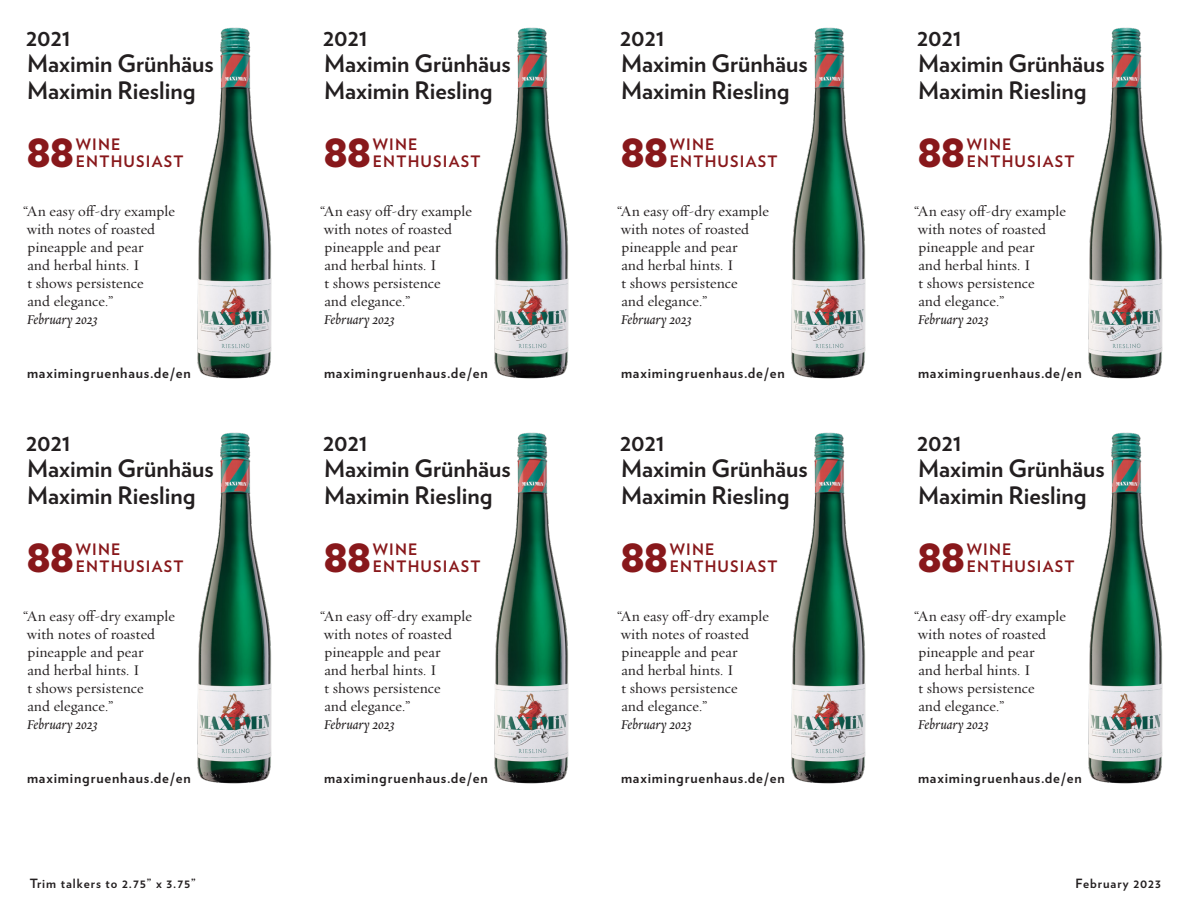
<style>
.page{position:relative;width:1188px;height:918px;background:#fff}
.page>*{position:absolute;margin:0;border:0;box-sizing:border-box;transform-origin:0 0}
.t1{font:900 48px "Verlag";letter-spacing:-.05em;color:#88181b}
.Wine2__smaller{font:700 24px/26.2px "Verlag";color:#231f20}
.t2{font:700 15.75px "Verlag";letter-spacing:.075em;color:#88181b}
.Text-1{font:15px/18px "Requiem Text";color:#231f20}
.website_URL_GREY{font:700 14.25px "Verlag";letter-spacing:.06em;color:#231f20}
.Footer_notes{font:700 12.75px "Verlag";letter-spacing:.075em;color:#231f20}
.s1{font-style:italic}
</style>
<div class="page">
<img style="left:197px;top:27px;width:75px;height:352px">
<img style="left:494px;top:27px;width:75px;height:352px">
<img style="left:791px;top:27px;width:75px;height:352px">
<img style="left:1088px;top:27px;width:75px;height:352px">
<img style="left:197px;top:432px;width:75px;height:352px">
<img style="left:494px;top:432px;width:75px;height:352px">
<img style="left:791px;top:432px;width:75px;height:352px">
<img style="left:1088px;top:432px;width:75px;height:352px">
<p class="Wine2__smaller" style="left:26px;top:23px;width:46px">2021</p>
<p class="Wine2__smaller" style="left:27px;top:49px;width:188px">Maximin Grünhäus<br>Maximin Riesling</p>
<p class="Wine2__smaller" style="left:323px;top:23px;width:46px">2021</p>
<p class="Wine2__smaller" style="left:324px;top:49px;width:188px">Maximin Grünhäus<br>Maximin Riesling</p>
<p class="Wine2__smaller" style="left:620px;top:23px;width:46px">2021</p>
<p class="Wine2__smaller" style="left:621px;top:49px;width:188px">Maximin Grünhäus<br>Maximin Riesling</p>
<p class="Wine2__smaller" style="left:917px;top:23px;width:46px">2021</p>
<p class="Wine2__smaller" style="left:918px;top:49px;width:188px">Maximin Grünhäus<br>Maximin Riesling</p>
<p class="t1" style="left:26px;top:110px;width:51px">88</p>
<p class="t2" style="left:76px;top:132px;width:46px">WINE</p>
<p class="t2" style="left:76px;top:149px;width:109px">ENTHUSIAST</p>
<p class="t1" style="left:323px;top:110px;width:51px">88</p>
<p class="t2" style="left:373px;top:132px;width:46px">WINE</p>
<p class="t2" style="left:373px;top:149px;width:109px">ENTHUSIAST</p>
<p class="t1" style="left:620px;top:110px;width:51px">88</p>
<p class="t2" style="left:670px;top:132px;width:46px">WINE</p>
<p class="t2" style="left:670px;top:149px;width:109px">ENTHUSIAST</p>
<p class="t1" style="left:917px;top:110px;width:51px">88</p>
<p class="t2" style="left:967px;top:132px;width:46px">WINE</p>
<p class="t2" style="left:967px;top:149px;width:109px">ENTHUSIAST</p>
<p class="Text-1" style="left:23px;top:202px;width:153px">“An easy off-dry example with notes of roasted pineapple and pear<br>and herbal hints. I<br>t shows persistence<br>and elegance.”<br><span class="s1">February 2023</span></p>
<p class="Text-1" style="left:320px;top:202px;width:153px">“An easy off-dry example with notes of roasted pineapple and pear<br>and herbal hints. I<br>t shows persistence<br>and elegance.”<br><span class="s1">February 2023</span></p>
<p class="Text-1" style="left:617px;top:202px;width:153px">“An easy off-dry example with notes of roasted pineapple and pear<br>and herbal hints. I<br>t shows persistence<br>and elegance.”<br><span class="s1">February 2023</span></p>
<p class="Text-1" style="left:914px;top:202px;width:153px">“An easy off-dry example with notes of roasted pineapple and pear<br>and herbal hints. I<br>t shows persistence<br>and elegance.”<br><span class="s1">February 2023</span></p>
<p class="website_URL_GREY" style="left:27px;top:361px;width:165px">maximingruenhaus.de/en</p>
<p class="website_URL_GREY" style="left:324px;top:361px;width:165px">maximingruenhaus.de/en</p>
<p class="website_URL_GREY" style="left:621px;top:361px;width:165px">maximingruenhaus.de/en</p>
<p class="website_URL_GREY" style="left:918px;top:361px;width:165px">maximingruenhaus.de/en</p>
<p class="Wine2__smaller" style="left:26px;top:428px;width:46px">2021</p>
<p class="Wine2__smaller" style="left:27px;top:454px;width:188px">Maximin Grünhäus<br>Maximin Riesling</p>
<p class="Wine2__smaller" style="left:323px;top:428px;width:46px">2021</p>
<p class="Wine2__smaller" style="left:324px;top:454px;width:188px">Maximin Grünhäus<br>Maximin Riesling</p>
<p class="Wine2__smaller" style="left:620px;top:428px;width:46px">2021</p>
<p class="Wine2__smaller" style="left:621px;top:454px;width:188px">Maximin Grünhäus<br>Maximin Riesling</p>
<p class="Wine2__smaller" style="left:917px;top:428px;width:46px">2021</p>
<p class="Wine2__smaller" style="left:918px;top:454px;width:188px">Maximin Grünhäus<br>Maximin Riesling</p>
<p class="t1" style="left:26px;top:515px;width:51px">88</p>
<p class="t2" style="left:76px;top:537px;width:46px">WINE</p>
<p class="t2" style="left:76px;top:554px;width:109px">ENTHUSIAST</p>
<p class="t1" style="left:323px;top:515px;width:51px">88</p>
<p class="t2" style="left:373px;top:537px;width:46px">WINE</p>
<p class="t2" style="left:373px;top:554px;width:109px">ENTHUSIAST</p>
<p class="t1" style="left:620px;top:515px;width:51px">88</p>
<p class="t2" style="left:670px;top:537px;width:46px">WINE</p>
<p class="t2" style="left:670px;top:554px;width:109px">ENTHUSIAST</p>
<p class="t1" style="left:917px;top:515px;width:51px">88</p>
<p class="t2" style="left:967px;top:537px;width:46px">WINE</p>
<p class="t2" style="left:967px;top:554px;width:109px">ENTHUSIAST</p>
<p class="Text-1" style="left:23px;top:607px;width:153px">“An easy off-dry example with notes of roasted pineapple and pear<br>and herbal hints. I<br>t shows persistence<br>and elegance.”<br><span class="s1">February 2023</span></p>
<p class="Text-1" style="left:320px;top:607px;width:153px">“An easy off-dry example with notes of roasted pineapple and pear<br>and herbal hints. I<br>t shows persistence<br>and elegance.”<br><span class="s1">February 2023</span></p>
<p class="Text-1" style="left:617px;top:607px;width:153px">“An easy off-dry example with notes of roasted pineapple and pear<br>and herbal hints. I<br>t shows persistence<br>and elegance.”<br><span class="s1">February 2023</span></p>
<p class="Text-1" style="left:914px;top:607px;width:153px">“An easy off-dry example with notes of roasted pineapple and pear<br>and herbal hints. I<br>t shows persistence<br>and elegance.”<br><span class="s1">February 2023</span></p>
<p class="website_URL_GREY" style="left:27px;top:766px;width:165px">maximingruenhaus.de/en</p>
<p class="website_URL_GREY" style="left:324px;top:766px;width:165px">maximingruenhaus.de/en</p>
<p class="website_URL_GREY" style="left:621px;top:766px;width:165px">maximingruenhaus.de/en</p>
<p class="website_URL_GREY" style="left:918px;top:766px;width:165px">maximingruenhaus.de/en</p>
<p class="Footer_notes" style="left:30px;top:874px;width:167px">Trim talkers to 2.75” x 3.75”</p>
<p class="Footer_notes" style="left:1076px;top:874px;width:87px">February 2023</p>
</div>
